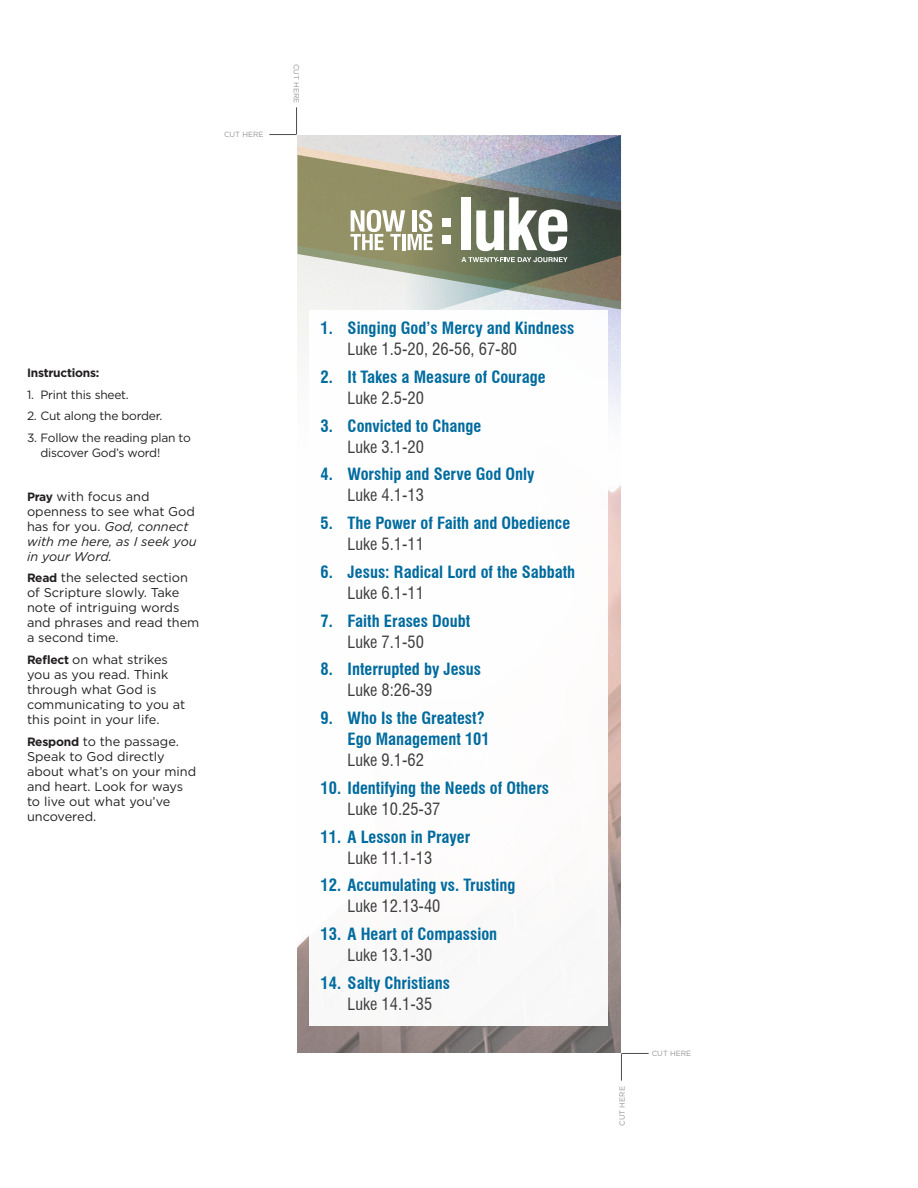
<style>
.page{position:relative;width:918px;height:1188px;background:#fff}
.page>*{position:absolute;margin:0;border:0;box-sizing:border-box;transform-origin:0 0}
.t1{font:700 condensed 16.5px/21px "Swiss 721 BT";color:#006b9e}
.t2{font:12.75px/15px "Gotham";color:#231f20}
.t3{font:italic 12.75px/15px "Gotham";color:#231f20}
.t4{font:12px/15px "Gotham";letter-spacing:-.02em;color:#231f20}
.t5{font:700 12px "Gotham";letter-spacing:-.02em;color:#231f20}
.t6{font:7.5px "Gotham";color:#939598}
.s1{font-weight:700;font-style:normal;font-size:12px}
.s2{font-style:normal}
.s3{font-weight:700;font-size:12px}
.s4{font-weight:400;color:#3e3e3f}
</style>
<div class="page">
<img style="left:297px;top:135px;width:324px;height:918px">
<svg style="left:297px;top:155px;width:53px;height:154px;fill:#939266"></svg>
<svg style="left:350px;top:135px;width:271px;height:188px;background:#9ca199"></svg>
<div style="left:310px;top:310px;width:298px;height:716px;background:#fff"></div>
<svg style="left:269px;top:107px;width:28px;height:28px"></svg>
<svg style="left:621px;top:1053px;width:28px;height:28px"></svg>
<p class="t6" style="left:224px;top:130px;width:41px">CUT HERE</p>
<p class="t6" style="left:301px;top:64px;width:41px;rotate:90deg">CUT HERE</p>
<p class="t5" style="left:27px;top:366px;width:74px">Instructions:</p>
<p class="t4" style="left:27px;top:387px;width:103px">1. Print this sheet.</p>
<p class="t4" style="left:27px;top:409px;width:137px">2. Cut along the border.</p>
<p class="t4" style="left:40px;top:430px;width:152px;text-indent:-14px">3. Follow the reading plan to discover God’s word!</p>
<p class="t3" style="left:27px;top:489px;width:171px"><span class="s1">Pray</span> <span class="s2">with focus and openness to see what God has for you.</span> God, connect with me here, as I seek you in your Word.</p>
<p class="t2" style="left:27px;top:570px;width:174px"><span class="s3">Read</span> the selected section of Scripture slowly. Take note of intriguing words and phrases and read them a second time.</p>
<p class="t2" style="left:27px;top:652px;width:160px"><span class="s3">Reflect</span> on what strikes you as you read. Think through what God is communicating to you at this point in your life.</p>
<p class="t2" style="left:27px;top:734px;width:171px"><span class="s3">Respond</span> to the passage.<br>Speak to God directly about what’s on your mind and heart. Look for ways to live out what you’ve uncovered.</p>
<p class="t1" style="left:348px;top:318px;width:228px;text-indent:-27px">1. Singing God’s Mercy and Kindness<br><span class="s4">Luke 1.5-20, 26-56, 67-80</span></p>
<p class="t1" style="left:348px;top:367px;width:200px;text-indent:-27px">2. It Takes a Measure of Courage<br><span class="s4">Luke 2.5-20</span></p>
<p class="t1" style="left:348px;top:415px;width:135px;text-indent:-27px">3. Convicted to Change<br><span class="s4">Luke 3.1-20</span></p>
<p class="t1" style="left:348px;top:464px;width:188px;text-indent:-27px">4. Worship and Serve God Only<br><span class="s4">Luke 4.1-13</span></p>
<p class="t1" style="left:348px;top:513px;width:224px;text-indent:-27px">5. The Power of Faith and Obedience<br><span class="s4">Luke 5.1-11</span></p>
<p class="t1" style="left:348px;top:562px;width:229px;text-indent:-27px">6. Jesus: Radical Lord of the Sabbath<br><span class="s4">Luke 6.1-11</span></p>
<p class="t1" style="left:348px;top:610px;width:124px;text-indent:-27px">7. Faith Erases Doubt<br><span class="s4">Luke 7.1-50</span></p>
<p class="t1" style="left:348px;top:659px;width:135px;text-indent:-27px">8. Interrupted by Jesus<br><span class="s4">Luke 8:26-39</span></p>
<p class="t1" style="left:348px;top:708px;width:144px;text-indent:-27px">9. Who Is the Greatest?<br>Ego Management 101<br><span class="s4">Luke 9.1-62</span></p>
<p class="t1" style="left:348px;top:778px;width:203px;text-indent:-27px">10. Identifying the Needs of Others<br><span class="s4">Luke 10.25-37</span></p>
<p class="t1" style="left:348px;top:826px;width:124px;text-indent:-27px">11. A Lesson in Prayer<br><span class="s4">Luke 11.1-13</span></p>
<p class="t1" style="left:348px;top:875px;width:169px;text-indent:-27px">12. Accumulating vs. Trusting<br><span class="s4">Luke 12.13-40</span></p>
<p class="t1" style="left:348px;top:924px;width:151px;text-indent:-27px">13. A Heart of Compassion<br><span class="s4">Luke 13.1-30</span></p>
<p class="t1" style="left:321px;top:973px;width:131px;text-align:center">14. Salty Christians<br><span class="s4">Luke 14.1-35</span></p>
<p class="t6" style="left:618px;top:1126px;width:41px;rotate:-90deg">CUT HERE</p>
<p class="t6" style="left:652px;top:1049px;width:41px">CUT HERE</p>
</div>
